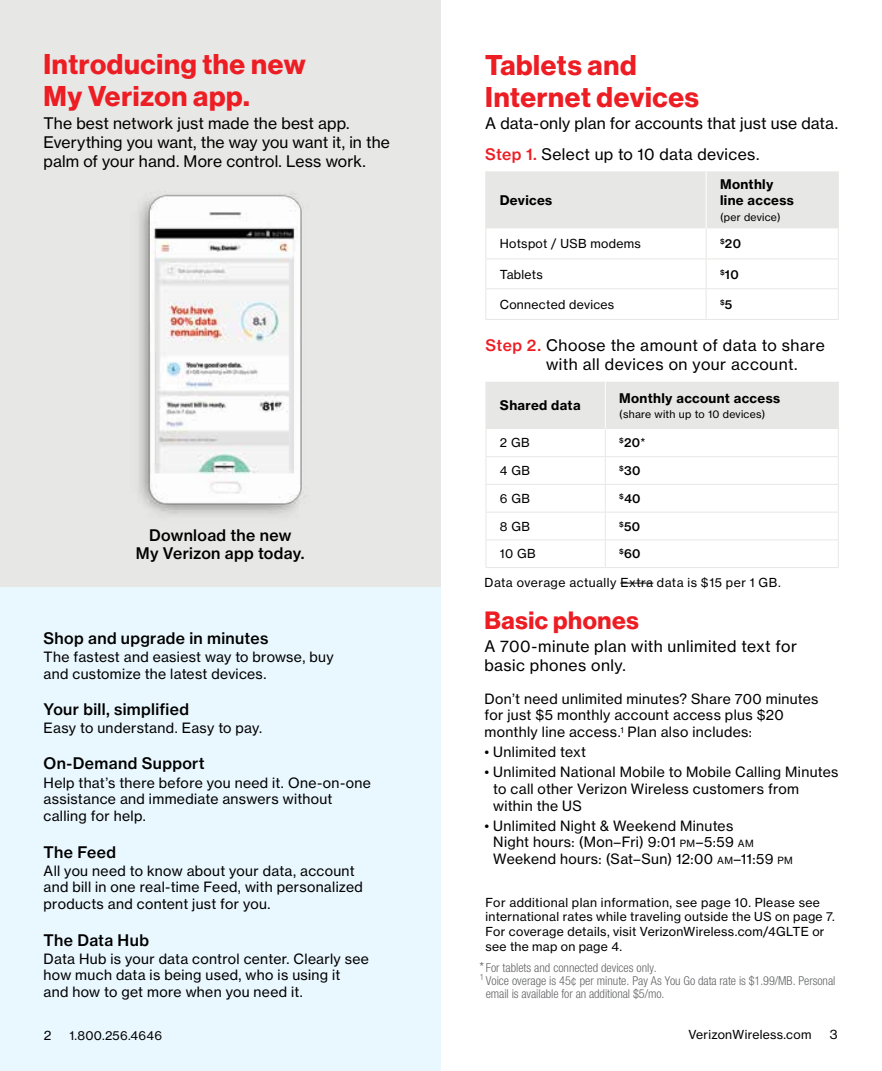
<style>
.page{position:relative;width:882px;height:1071px;background:#fff}
.page>*{position:absolute;margin:0;border:0;box-sizing:border-box;transform-origin:0 0}
.t1{font:28px/31.5px "N Haas Grotesk DS Std 75 Bd";letter-spacing:.025em;color:#ed1d24}
.t2{font:24.5px "N Haas Grotesk DS Std 75 Bd";letter-spacing:.025em;color:#ed1d24}
.t3{font:15.75px/18.9px "N Haas Grotesk TX Std 55 Rg";letter-spacing:.01em;color:#000}
.t4{font:15.75px/17.5px "N Haas Grotesk TX Std 65 Md";letter-spacing:.02em;color:#000;text-align:center}
.t5{font:15.75px/18.9px "N Haas Grotesk TX Std 55 Rg";letter-spacing:.035em;color:#000}
.t6{font:15.75px/18.9px "N Haas Grotesk TX Std 55 Rg";letter-spacing:.03em;color:#000}
.t7{font:14px/16.8px "N Haas Grotesk TX Std 55 Rg";letter-spacing:.025em;color:#000}
.t8{font:13.12px/16.8px "N Haas Grotesk TX Std 75 Bd";letter-spacing:.025em;color:#000}
.t9{font:12.25px/14.7px "N Haas Grotesk TX Std 55 Rg";letter-spacing:.025em;color:#000}
.t10{font:300 condensed 12.25px "Helvetica Neue LT Std";color:#636466}
.t11{font:12.25px "N Haas Grotesk TX Std 65 Md";letter-spacing:.025em;color:#000}
.t12{font:10.5px "N Haas Grotesk TX Std 55 Rg";letter-spacing:.025em;color:#000}
.t13{font:7.17px "N Haas Grotesk TX Std 65 Md";color:#000}
.s1{font-family:"N Haas Grotesk TX Std 65 Md";color:#ed1d24}
.s2{font-size:12.25px}
.s3{font-family:"N Haas Grotesk TX Std 55 Rg"}
.s4{font-size:9.8px}
.s5{font-size:14px}
</style>
<div class="page">
<div style="left:0;top:0;width:441px;height:1071px;background:#e7e7e5"></div>
<div style="left:0;top:588px;width:441px;height:483px;background:#e9f7fe"></div>
<svg style="left:485px;top:171px;width:354px;height:148px"></svg>
<hr style="left:485px;top:288px;width:221px;height:1px;background:#e7e7e5">
<hr style="left:485px;top:289px;width:1px;height:30px;background:#e7e7e5">
<hr style="left:706px;top:288px;width:133px;height:1px;background:#e7e7e5">
<hr style="left:706px;top:289px;width:1px;height:30px;background:#e7e7e5">
<hr style="left:838px;top:289px;width:1px;height:30px;background:#e7e7e5">
<hr style="left:485px;top:319px;width:221px;height:1px;background:#e7e7e5">
<hr style="left:706px;top:319px;width:133px;height:1px;background:#e7e7e5">
<hr style="left:706px;top:171px;width:1px;height:58px;background:#fff">
<svg style="left:486px;top:382px;width:353px;height:186px"></svg>
<hr style="left:605px;top:567px;width:234px;height:1px;background:#e7e7e5">
<hr style="left:838px;top:382px;width:1px;height:47px;background:#e7e7e5">
<hr style="left:620px;top:583px;width:33px;height:1px;background:#000">
<img style="left:139px;top:192px;width:165px;height:322px">
<h1 class="t1" style="left:44px;top:49px;width:264px">Introducing the new<br>My Verizon app.</h1>
<p class="t3" style="left:44px;top:114px;width:348px">The best network just made the best app.<br>Everything you want, the way you want it, in the palm of your hand. More control. Less work.</p>
<p class="t4" style="left:136px;top:527px;width:170px">Download the new<br>My Verizon app today.</p>
<p class="t4" style="left:44px;top:629px;width:226px">Shop and upgrade in minutes</p>
<p class="t7" style="left:44px;top:648px;width:292px">The fastest and easiest way to browse, buy and customize the latest devices.</p>
<p class="t4" style="left:44px;top:700px;width:147px">Your bill, simplified</p>
<p class="t7" style="left:44px;top:720px;width:220px">Easy to understand. Easy to pay.</p>
<p class="t4" style="left:44px;top:755px;width:163px">On-Demand Support</p>
<p class="t7" style="left:44px;top:774px;width:329px">Help that’s there before you need it. One-on-one assistance and immediate answers without calling for help.</p>
<p class="t4" style="left:44px;top:843px;width:74px">The Feed</p>
<p class="t7" style="left:44px;top:862px;width:321px">All you need to know about your data, account and bill in one real-time Feed, with personalized products and content just for you.</p>
<p class="t4" style="left:44px;top:931px;width:107px">The Data Hub</p>
<p class="t7" style="left:44px;top:950px;width:327px">Data Hub is your data control center. Clearly see how much data is being used, who is using it<br>and how to get more when you need it.</p>
<h1 class="t1" style="left:485px;top:50px;width:215px">Tablets and<br>Internet devices</h1>
<p class="t3" style="left:485px;top:114px;width:354px">A data-only plan for accounts that just use data.</p>
<p class="t3" style="left:485px;top:145px;width:276px"><span class="s1">Step 1.</span> Select up to 10 data devices.</p>
<p class="t8" style="left:500px;top:192px;width:54px">Devices</p>
<p class="t8" style="left:720px;top:175px;width:75px">Monthly line access</p>
<p class="t12" style="left:720px;top:211px;width:62px">(per device)</p>
<p class="t9" style="left:500px;top:237px;width:143px">Hotspot / USB modems</p>
<p class="t11" style="left:720px;top:236px;width:22px"><sup>$</sup>20</p>
<p class="t9" style="left:500px;top:267px;width:45px">Tablets</p>
<p class="t11" style="left:720px;top:267px;width:20px"><sup>$</sup>10</p>
<p class="t9" style="left:500px;top:297px;width:116px">Connected devices</p>
<p class="t13" style="left:720px;top:298px;width:14px">$<span class="s2">5</span></p>
<p class="t5" style="left:546px;top:336px;width:280px;text-indent:-61px"><span class="s1">Step 2.</span> Choose the amount of data to share with all devices on your account.</p>
<p class="t8" style="left:500px;top:397px;width:82px">Shared data</p>
<p class="t8" style="left:619px;top:389px;width:162px">Monthly account access</p>
<p class="t12" style="left:619px;top:408px;width:148px">(share with up to 10 devices)</p>
<p class="t9" style="left:500px;top:436px;width:31px">2 GB</p>
<p class="t11" style="left:619px;top:435px;width:28px"><sup>$</sup>20<span class="s3">*</span></p>
<p class="t9" style="left:500px;top:463px;width:31px">4 GB</p>
<p class="t11" style="left:619px;top:463px;width:23px"><sup>$</sup>30</p>
<p class="t9" style="left:500px;top:491px;width:31px">6 GB</p>
<p class="t11" style="left:619px;top:491px;width:23px"><sup>$</sup>40</p>
<p class="t9" style="left:500px;top:519px;width:31px">8 GB</p>
<p class="t11" style="left:619px;top:519px;width:22px"><sup>$</sup>50</p>
<p class="t9" style="left:500px;top:547px;width:37px">10 GB</p>
<p class="t11" style="left:619px;top:546px;width:23px"><sup>$</sup>60</p>
<p class="t9" style="left:485px;top:575px;width:298px">Data overage actually Extra data is $15 per 1 GB.</p>
<h2 class="t2" style="left:484px;top:607px;width:156px">Basic phones</h2>
<p class="t6" style="left:485px;top:637px;width:314px">A 700-minute plan with unlimited text for basic phones only.</p>
<p class="t7" style="left:485px;top:690px;width:336px">Don’t need unlimited minutes? Share 700 minutes for just $5 monthly account access plus $20 monthly line access.<sup>1</sup> Plan also includes:</p>
<p class="t7" style="left:485px;top:744px;width:103px">• Unlimited text</p>
<p class="t7" style="left:493px;top:764px;width:347px;text-indent:-9px">• Unlimited National Mobile to Mobile Calling Minutes to call other Verizon Wireless customers from within the US</p>
<p class="t7" style="left:493px;top:817px;width:301px;text-indent:-9px">• Unlimited Night &amp; Weekend Minutes<br>Night hours: (Mon–Fri) 9:01 <span class="s4">PM</span>–5:59 <span class="s4">AM<br></span>Weekend hours: (Sat–Sun) 12:00 <span class="s4">AM</span>–11:59 <span class="s4">PM</span></p>
<p class="t9" style="left:486px;top:895px;width:351px">For additional plan information, see page 10. Please see international rates while traveling outside the US on page 7.<br>For coverage details, visit VerizonWireless.com/4GLTE or see the map on page 4.</p>
<p class="t10" style="left:479px;top:961px;width:179px"><span class="s5">*</span> For tablets and connected devices only.</p>
<p class="t10" style="left:480px;top:974px;width:357px"><sup>1</sup> Voice overage is 45¢ per minute. Pay As You Go data rate is $1.99/MB. Personal</p>
<p class="t10" style="left:486px;top:986px;width:180px">email is available for an additional $5/mo.</p>
<p class="t9" style="left:44px;top:1028px;width:9px">2</p>
<p class="t9" style="left:69px;top:1028px;width:94px">1.800.256.4646</p>
<p class="t9" style="left:688px;top:1027px;width:125px">VerizonWireless.com</p>
<p class="t9" style="left:830px;top:1027px;width:9px">3</p>
</div>
